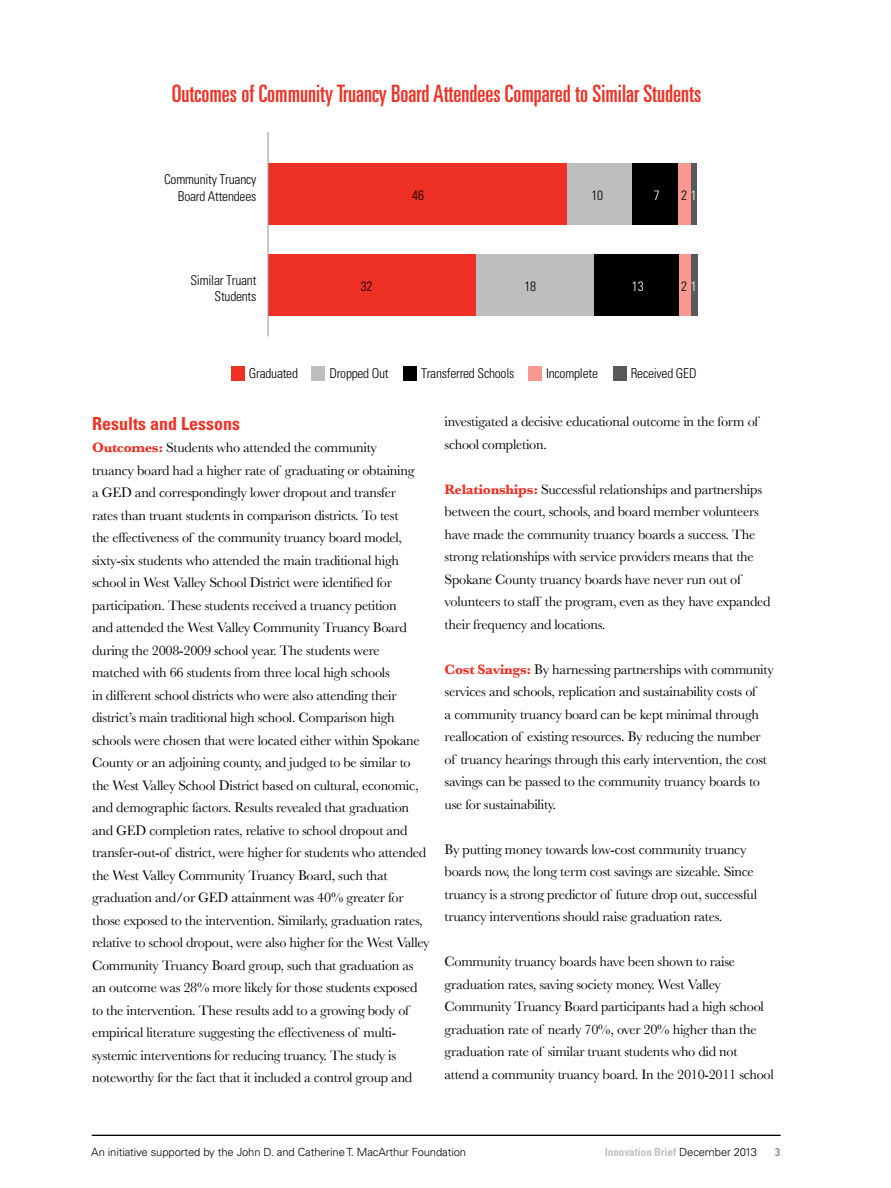
<style>
.page{position:relative;width:891px;height:1188px;background:#fff}
.page>*{position:absolute;margin:0;border:0;box-sizing:border-box;transform-origin:0 0}
.t1{font:ultra-condensed 24px "Univers LT Std";color:#ee3124}
.t2{font:700 condensed 18px "Univers LT Std";color:#ee3124}
.t3{font:14.25px/22.5px "Baskerville";letter-spacing:-.02em;color:#000}
.t4{font:300 condensed 13.5px/16.2px "Univers LT Std";letter-spacing:-.015em;color:#000;text-align:right}
.t5{font:300 condensed 13.5px "Univers LT Std";color:#fff}
.t6{font:300 11.25px "Univers LT Std";letter-spacing:-.01em;color:#000}
.t7{font:700 condensed 11.25px "Univers LT Std";letter-spacing:-.01em;color:#c2c3c4}
.t8{font:700 condensed 11.25px "Univers LT Std";color:#939598}
.s1{color:#fff}
.s2{font-weight:700;color:#ee3124}
.s3{font-weight:300;font-stretch:normal;color:#000}
</style>
<div class="page">
<hr style="left:92px;top:1135px;width:689px;height:1px;background:#000">
<div style="left:683px;top:254px;width:15px;height:62px;background:#58595b"></div>
<div style="left:688px;top:163px;width:9px;height:62px;background:#58595b"></div>
<div style="left:674px;top:163px;width:17px;height:62px;background:#f79891"></div>
<div style="left:674px;top:254px;width:17px;height:62px;background:#f79891"></div>
<div style="left:268px;top:163px;width:300px;height:62px;background:#ee3124"></div>
<div style="left:568px;top:163px;width:65px;height:62px;background:#bcbec0"></div>
<div style="left:633px;top:163px;width:45px;height:62px;background:#000"></div>
<div style="left:268px;top:254px;width:209px;height:62px;background:#ee3124"></div>
<div style="left:476px;top:254px;width:118px;height:62px;background:#bcbec0"></div>
<div style="left:594px;top:254px;width:84px;height:62px;background:#000"></div>
<hr style="left:268px;top:132px;width:1px;height:204px;background:#979797">
<div style="left:232px;top:366px;width:13px;height:14px;background:#ee3124"></div>
<div style="left:311px;top:366px;width:13px;height:14px;background:#bcbec0"></div>
<div style="left:404px;top:366px;width:13px;height:14px;background:#000"></div>
<div style="left:529px;top:366px;width:13px;height:14px;background:#f79891"></div>
<div style="left:613px;top:366px;width:13px;height:14px;background:#58595b"></div>
<h1 class="t1" style="left:172px;top:79px;width:531px">Outcomes of Community Truancy Board Attendees Compared to Similar Students</h1>
<p class="t4" style="left:164px;top:172px;width:94px">Community Truancy<br>Board Attendees</p>
<p class="t4" style="left:190px;top:272px;width:68px">Similar Truant<br>Students</p>
<p class="t4" style="left:412px;top:187px;width:13px">46</p>
<p class="t4" style="left:592px;top:187px;width:13px">10</p>
<p class="t5" style="left:654px;top:187px;width:7px">7</p>
<p class="t4" style="left:681px;top:187px;width:17px">2 <span class="s1">1</span></p>
<p class="t4" style="left:361px;top:278px;width:13px">32</p>
<p class="t4" style="left:524px;top:278px;width:13px">18</p>
<p class="t5" style="left:632px;top:278px;width:13px">13</p>
<p class="t4" style="left:681px;top:278px;width:17px">2 <span class="s1">1</span></p>
<p class="t4" style="left:249px;top:366px;width:51px">Graduated</p>
<p class="t4" style="left:329px;top:366px;width:64px">Dropped Out<span class="s1">6</span></p>
<p class="t4" style="left:421px;top:366px;width:95px">Transferred Schools</p>
<p class="t4" style="left:546px;top:366px;width:53px">Incomplete</p>
<p class="t4" style="left:631px;top:366px;width:67px">Received GED</p>
<p class="t2" style="left:92px;top:412px;width:149px">Results and Lessons</p>
<p class="t3" style="left:92px;top:436px;width:339px"><span class="s2">Outcomes:</span> Students who attended the community<br>truancy board had a higher rate of graduating or obtaining<br>a GED and correspondingly lower dropout and transfer<br>rates than truant students in comparison districts. To test<br>the effectiveness of the community truancy board model, sixty-six students who attended the main traditional high school in West Valley School District were identified for participation. These students received a truancy petition<br>and attended the West Valley Community Truancy Board during the 2008-2009 school year. The students were matched with 66 students from three local high schools<br>in different school districts who were also attending their district’s main traditional high school. Comparison high schools were chosen that were located either within Spokane County or an adjoining county, and judged to be similar to the West Valley School District based on cultural, economic, and demographic factors. Results revealed that graduation and GED completion rates, relative to school dropout and transfer-out-of district, were higher for students who attended the West Valley Community Truancy Board, such that graduation and/or GED attainment was 40% greater for those exposed to the intervention. Similarly, graduation rates, relative to school dropout, were also higher for the West Valley Community Truancy Board group, such that graduation as an outcome was 28% more likely for those students exposed to the intervention. These results add to a growing body of empirical literature suggesting the effectiveness of multi&shy;systemic interventions for reducing truancy. The study is noteworthy for the fact that it included a control group and</p>
<p class="t3" style="left:445px;top:410px;width:315px">investigated a decisive educational outcome in the form of school completion.</p>
<p class="t3" style="left:445px;top:478px;width:327px"><span class="s2">Relationships:</span> Successful relationships and partnerships between the court, schools, and board member volunteers have made the community truancy boards a success. The strong relationships with service providers means that the Spokane County truancy boards have never run out of volunteers to staff the program, even as they have expanded their frequency and locations.</p>
<p class="t3" style="left:445px;top:658px;width:331px"><span class="s2">Cost Savings:</span> By harnessing partnerships with community services and schools, replication and sustainability costs of<br>a community truancy board can be kept minimal through reallocation of existing resources. By reducing the number of truancy hearings through this early intervention, the cost savings can be passed to the community truancy boards to use for sustainability.</p>
<p class="t3" style="left:445px;top:838px;width:314px">By putting money towards low-cost community truancy boards now, the long term cost savings are sizeable. Since truancy is a strong predictor of future drop out, successful truancy interventions should raise graduation rates.</p>
<p class="t3" style="left:445px;top:950px;width:331px">Community truancy boards have been shown to raise graduation rates, saving society money. West Valley Community Truancy Board participants had a high school graduation rate of nearly 70%, over 20% higher than the graduation rate of similar truant students who did not attend a community truancy board. In the 2010-2011 school</p>
<p class="t6" style="left:91px;top:1145px;width:376px">An initiative supported by the John D. and Catherine T. MacArthur Foundation</p>
<p class="t7" style="left:605px;top:1145px;width:154px">Innovation Brief <span class="s3">December 2013</span></p>
<p class="t8" style="left:775px;top:1145px;width:6px">3</p>
</div>
